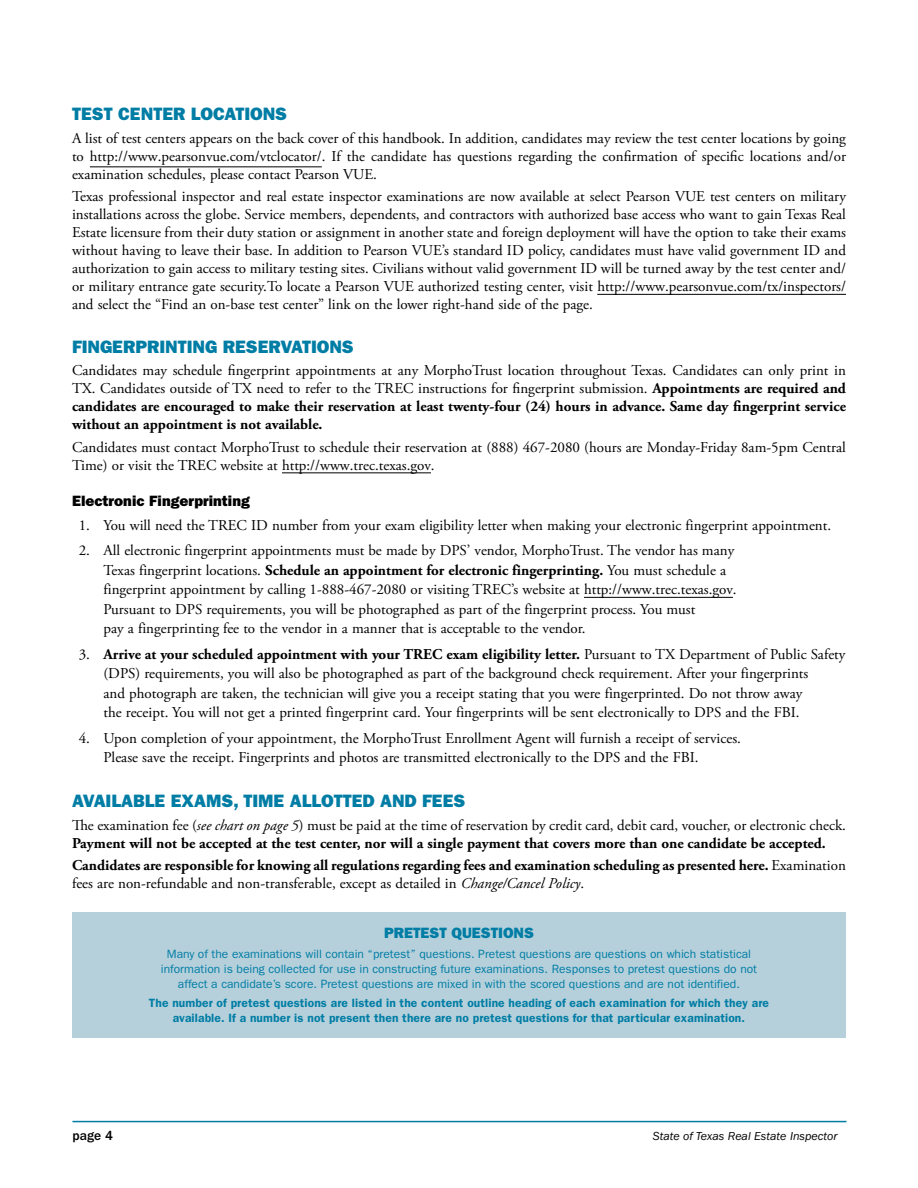
<style>
.page{position:relative;width:918px;height:1188px;background:#fff}
.page>*{position:absolute;margin:0;border:0;box-sizing:border-box;transform-origin:0 0}
.t1{font:18px "ITC Franklin Gothic Std Hvy";color:#007da5}
.t2{font:15px/18px "Adobe Garamond Pro";color:#000}
.t3{font:700 15px/18px "Adobe Garamond Pro";color:#000}
.t4{font:15px "ITC Franklin Gothic Std Hvy";color:#000}
.t5{font:15px "ITC Franklin Gothic Std Hvy";color:#007da5}
.t6{font:500 13.5px "ITC Franklin Gothic Std";color:#000}
.t7{font:12px/15px "ITC Franklin Gothic Std";color:#007da5;text-align:center}
.t8{font:600 12px/15px "ITC Franklin Gothic Std";letter-spacing:.01em;color:#007da5;text-align:center}
.t9{font:italic 12px "ITC Franklin Gothic Std";color:#000}
.s1{font-weight:700}
.s2{font-weight:400}
.s3{font-weight:400;font-style:italic}
</style>
<div class="page">
<hr style="left:72px;top:1121px;width:774px;height:1px;background:#007da5">
<hr style="left:90px;top:166px;width:232px;height:1px;background:#000">
<hr style="left:597px;top:294px;width:249px;height:1px;background:#000">
<hr style="left:282px;top:472px;width:149px;height:1px;background:#000">
<hr style="left:584px;top:597px;width:149px;height:1px;background:#000">
<div style="left:72px;top:912px;width:774px;height:126px;background:#b6d0db"></div>
<p class="t1" style="left:72px;top:104px;width:217px">TEST CENTER LOCATIONS</p>
<p class="t2" style="left:72px;top:130px;width:776px;text-align:justify">A list of test centers appears on the back cover of this handbook. In addition, candidates may review the test center locations by going to http://www.pearsonvue.com/vtclocator/. If the candidate has questions regarding the confirmation of specific locations and/or examination schedules, please contact Pearson VUE.</p>
<p class="t2" style="left:72px;top:188px;width:776px;text-align:justify">Texas professional inspector and real estate inspector examinations are now available at select Pearson VUE test centers on military installations across the globe. Service members, dependents, and contractors with authorized base access who want to gain Texas Real Estate licensure from their duty station or assignment in another state and foreign deployment will have the option to take their exams without having to leave their base. In addition to Pearson VUE’s standard ID policy, candidates must have valid government ID and authorization to gain access to military testing sites. Civilians without valid government ID will be turned away by the test center and/ or military entrance gate security.To locate a Pearson VUE authorized testing center, visit http://www.pearsonvue.com/tx/inspectors/ and select the “Find an on-base test center” link on the lower right-hand side of the page.</p>
<p class="t1" style="left:72px;top:336px;width:283px">FINGERPRINTING RESERVATIONS</p>
<p class="t2" style="left:72px;top:362px;width:776px;text-align:justify">Candidates may schedule fingerprint appointments at any MorphoTrust location throughout Texas. Candidates can only print in TX. Candidates outside of TX need to refer to the TREC instructions for fingerprint submission. <span class="s1">Appointments are required and candidates are encouraged to make their reservation at least twenty-four (24) hours in advance. Same day fingerprint service without an appointment is not available.</span></p>
<p class="t2" style="left:72px;top:439px;width:776px">Candidates must contact MorphoTrust to schedule their reservation at (888) 467-2080 (hours are Monday-Friday 8am-5pm Central<br>Time) or visit the TREC website at http://www.trec.texas.gov.</p>
<p class="t4" style="left:72px;top:492px;width:179px">Electronic Fingerprinting</p>
<p class="t2" style="left:79px;top:517px;width:754px">1. You will need the TREC ID number from your exam eligibility letter when making your electronic fingerprint appointment.</p>
<p class="t2" style="left:104px;top:541px;width:635px;line-height:19.5px;text-indent:-25px">2. All electronic fingerprint appointments must be made by DPS’ vendor, MorphoTrust. The vendor has many Texas fingerprint locations. <span class="s1">Schedule an appointment for electronic fingerprinting.</span> You must schedule a fingerprint appointment by calling 1-888-467-2080 or visiting TREC’s website at http://www.trec.texas.gov.<br>Pursuant to DPS requirements, you will be photographed as part of the fingerprint process. You must<br>pay a fingerprinting fee to the vendor in a manner that is acceptable to the vendor.</p>
<p class="t2" style="left:104px;top:645px;width:743px;line-height:19.5px;text-indent:-25px">3. <span class="s1">Arrive at your scheduled appointment with your TREC exam eligibility letter.</span> Pursuant to TX Department of Public Safety (DPS) requirements, you will also be photographed as part of the background check requirement. After your fingerprints<br>and photograph are taken, the technician will give you a receipt stating that you were fingerprinted. Do not throw away<br>the receipt. You will not get a printed fingerprint card. Your fingerprints will be sent electronically to DPS and the FBI.</p>
<p class="t2" style="left:104px;top:729px;width:639px;line-height:19.5px;text-indent:-25px">4. Upon completion of your appointment, the MorphoTrust Enrollment Agent will furnish a receipt of services.<br>Please save the receipt. Fingerprints and photos are transmitted electronically to the DPS and the FBI.</p>
<p class="t1" style="left:72px;top:791px;width:395px">AVAILABLE EXAMS, TIME ALLOTTED AND FEES</p>
<p class="t3" style="left:72px;top:816px;width:776px"><span class="s2">The examination fee (</span><span class="s3">see chart on page 5</span><span class="s2">) must be paid at the time of reservation by credit card, debit card, voucher, or electronic check.<br></span>Payment will not be accepted at the test center, nor will a single payment that covers more than one candidate be accepted.</p>
<p class="t3" style="left:72px;top:857px;width:775px">Candidates are responsible for knowing all regulations regarding fees and examination scheduling as presented here. <span class="s2">Examination fees are non-refundable and non-transferable, except as detailed in</span> <span class="s3">Change/Cancel Policy</span><span class="s2">.</span></p>
<p class="t5" style="left:384px;top:924px;width:152px">PRETEST QUESTIONS</p>
<p class="t7" style="left:161px;top:946px;width:598px">Many of the examinations will contain “pretest” questions. Pretest questions are questions on which statistical information is being collected for use in constructing future examinations. Responses to pretest questions do not affect a candidate’s score. Pretest questions are mixed in with the scored questions and are not identified.</p>
<p class="t8" style="left:149px;top:995px;width:622px">The number of pretest questions are listed in the content outline heading of each examination for which they are available. If a number is not present then there are no pretest questions for that particular examination.</p>
<p class="t6" style="left:72px;top:1128px;width:42px">page 4</p>
<p class="t9" style="left:653px;top:1130px;width:186px">State of Texas Real Estate Inspector</p>
</div>
